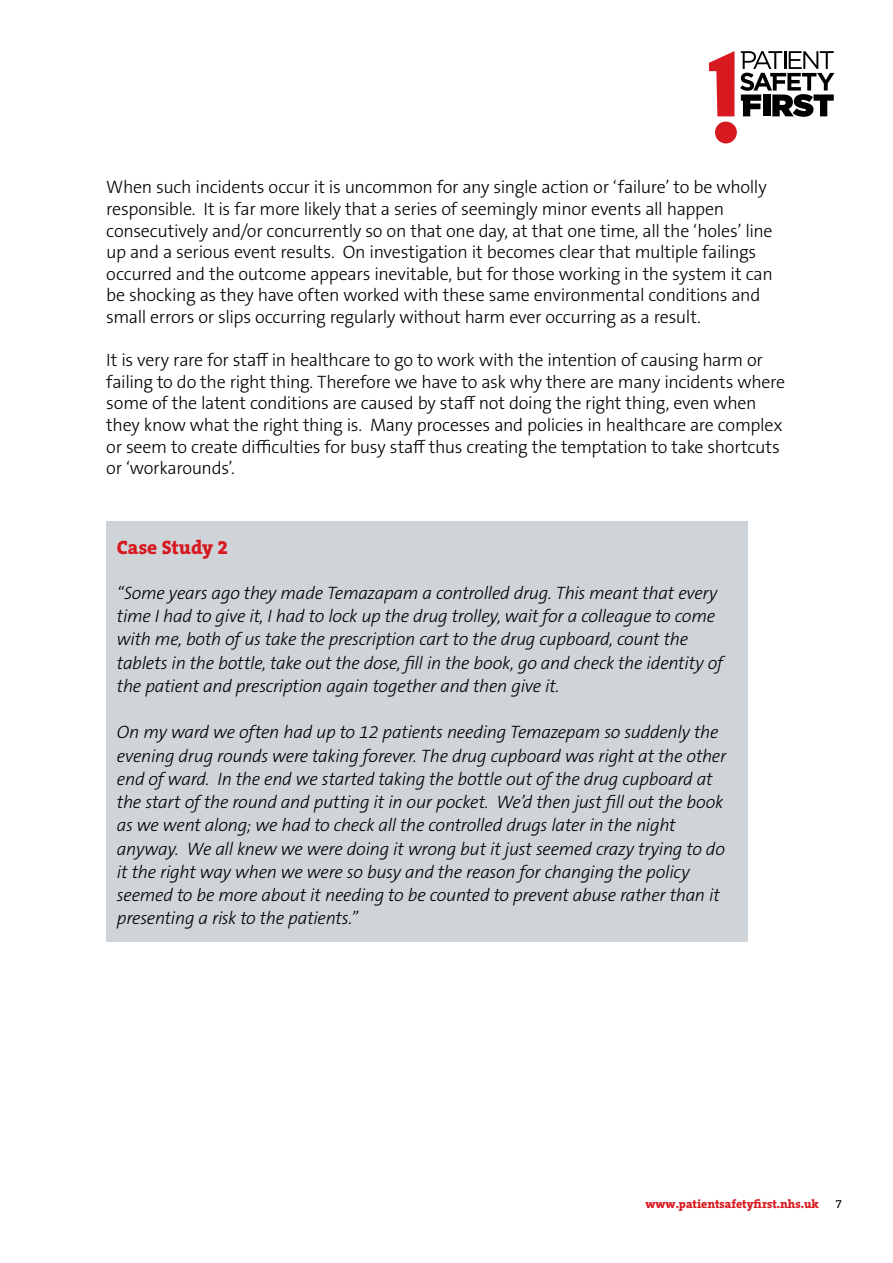
<style>
.page{position:relative;width:893px;height:1263px;background:#fff}
.page>*{position:absolute;margin:0;border:0;box-sizing:border-box;transform-origin:0 0}
.t1{font:800 19.5px "The Serif B W8";color:#d71920}
.t2{font:300 18px/21.6px "The Sans B W3";letter-spacing:-.015em;color:#000}
.t3{font:italic 300 18px/23.2px "The Sans B W3";letter-spacing:-.02em;color:#000}
.t4{font:800 12px "The Serif B W8";color:#d71920}
.t5{font:12px "The Serif B W5 Plain";color:#000}
</style>
<div class="page">
<div style="left:715px;top:122px;width:22px;height:21px;background:#d71920;border-radius:50%"></div>
<svg style="left:709px;top:51px;width:25px;height:65px"></svg>
<svg style="left:740px;top:51px;width:94px;height:66px"></svg>
<div style="left:106px;top:521px;width:641px;height:421px;background:#cfd4d8"></div>
<p class="t2" style="left:106px;top:177px;width:668px">When such incidents occur it is uncommon for any single action or ‘failure’ to be wholly responsible. It is far more likely that a series of seemingly minor events all happen consecutively and/or concurrently so on that one day, at that one time, all the ‘holes’ line up and a serious event results. On investigation it becomes clear that multiple failings occurred and the outcome appears inevitable, but for those working in the system it can be shocking as they have often worked with these same environmental conditions and small errors or slips occurring regularly without harm ever occurring as a result.</p>
<p class="t2" style="left:106px;top:349px;width:680px">It is very rare for staff in healthcare to go to work with the intention of causing harm or failing to do the right thing. Therefore we have to ask why there are many incidents where some of the latent conditions are caused by staff not doing the right thing, even when they know what the right thing is. Many processes and policies in healthcare are complex or seem to create difficulties for busy staff thus creating the temptation to take shortcuts or ‘workarounds’.</p>
<p class="t1" style="left:117px;top:534px;width:113px">Case Study 2</p>
<p class="t3" style="left:117px;top:582px;width:608px">“Some years ago they made Temazapam a controlled drug. This meant that every time I had to give it, I had to lock up the drug trolley, wait for a colleague to come with me, both of us take the prescription cart to the drug cupboard, count the tablets in the bottle, take out the dose, fill in the book, go and check the identity of the patient and prescription again together and then give it.</p>
<p class="t3" style="left:117px;top:721px;width:611px">On my ward we often had up to 12 patients needing Temazepam so suddenly the evening drug rounds were taking forever. The drug cupboard was right at the other end of ward. In the end we started taking the bottle out of the drug cupboard at the start of the round and putting it in our pocket. We’d then just fill out the book as we went along; we had to check all the controlled drugs later in the night anyway. We all knew we were doing it wrong but it just seemed crazy trying to do it the right way when we were so busy and the reason for changing the policy seemed to be more about it needing to be counted to prevent abuse rather than it presenting a risk to the patients.”</p>
<p class="t4" style="left:645px;top:1196px;width:175px">www.patientsafetyfirst.nhs.uk</p>
<p class="t5" style="left:835px;top:1196px;width:8px">7</p>
</div>
